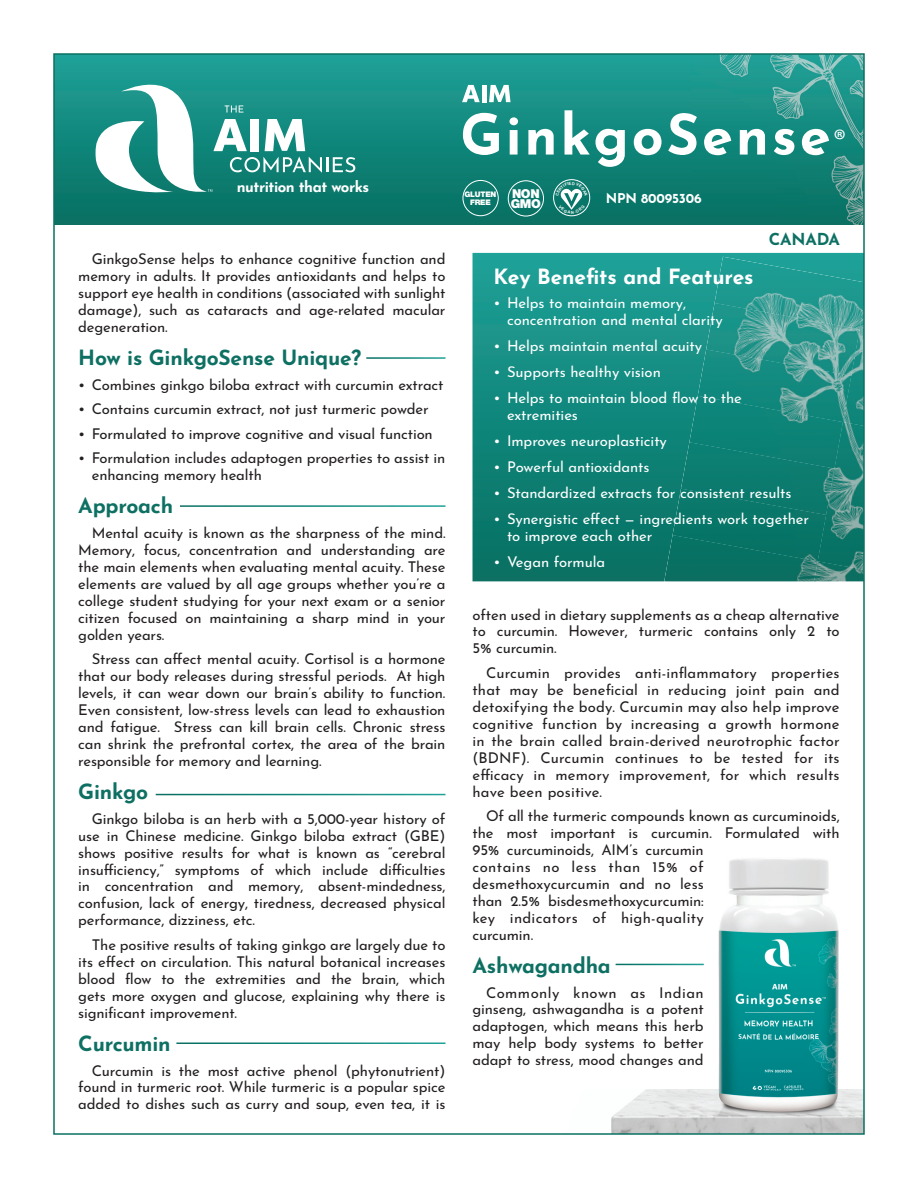
<style>
.page{position:relative;width:918px;height:1188px;background:#fff}
.page>*{position:absolute;margin:0;border:0;box-sizing:border-box;transform-origin:0 0}
.t1{font:700 56.1px "Josefin Sans";letter-spacing:.05em;color:#fff}
.t2{font:700 21px "Josefin Sans";letter-spacing:-.01em;color:#0d7062}
.t3{font:700 21px "Josefin Sans";letter-spacing:-.005em;color:#fff}
.t4{font:700 16.5px "Josefin Sans";letter-spacing:-.01em;color:#0d7062}
.t5{font:700 15px "Josefin Sans";letter-spacing:-.03em;color:#fff}
.t6{font:14.85px/17px "Josefin Sans";letter-spacing:-.01em;color:#231f20;text-align:justify}
.t7{font:14.85px/17px "Josefin Sans";letter-spacing:-.005em;color:#fff}
.t8{font:700 13.5px "Josefin Sans";letter-spacing:-.01em;color:#fff}
.t9{font:900 12.3px/10.8px "Helvetica Neue LT Std";letter-spacing:-.03em;color:#fff}
.t10{font:900 7.65px/7.6px "Helvetica Neue LT Std";letter-spacing:-.03em;color:#fff;text-align:center}
.s1{font-family:"Myriad Pro";font-weight:400;font-size:30px}
</style>
<div class="page">
<svg style="left:56px;top:56px;width:635px;height:169px;background:#12877c"></svg>
<img style="left:611px;top:1089px;width:251px;height:43px">
<svg style="left:472px;top:253px;width:390px;height:328px;background:#13897d"></svg>
<img style="left:714px;top:257px;width:148px;height:48px">
<img style="left:851px;top:305px;width:11px;height:117px">
<img style="left:706px;top:303px;width:154px;height:73px">
<img style="left:698px;top:349px;width:153px;height:73px">
<img style="left:689px;top:396px;width:154px;height:46px">
<img style="left:818px;top:422px;width:44px;height:139px">
<div style="left:681px;top:442px;width:154px;height:73px;background:#0d7e72"></div>
<div style="left:672px;top:489px;width:154px;height:72px;background:#0a776a"></div>
<div style="left:664px;top:535px;width:154px;height:46px;background:#087164"></div>
<img style="left:814px;top:561px;width:48px;height:20px">
<img style="left:691px;top:56px;width:171px;height:169px">
<svg style="left:462px;top:85px;width:18px;height:17px"></svg>
<hr style="left:482px;top:85px;width:4px;height:17px;background:#fff">
<svg style="left:489px;top:85px;width:22px;height:17px"></svg>
<div style="left:463px;top:180px;width:36px;height:36px;border:1px solid #fff;border-radius:50%"></div>
<div style="left:508px;top:180px;width:36px;height:36px;border:1px solid #fff;border-radius:50%"></div>
<svg style="left:95px;top:85px;width:273px;height:107px"></svg>
<img style="left:718px;top:858px;width:121px;height:254px">
<div style="left:553px;top:179px;width:37px;height:37px;border:1px solid #fff;border-radius:50%"></div>
<svg style="left:556px;top:182px;width:32px;height:32px"></svg>
<p class="t5" style="left:237px;top:180px;width:134px">nutrition that works</p>
<p class="t6" style="left:78px;top:252px;width:369px;text-indent:14px">GinkgoSense helps to enhance cognitive function and memory in adults. It provides antioxidants and helps to support eye health in conditions (associated with sunlight damage), such as cataracts and age-related macular degeneration.</p>
<h2 class="t2" style="left:78px;top:350px;width:284px">How is GinkgoSense Unique?</h2>
<p class="t6" style="left:78px;top:378px;width:367px">• Combines ginkgo biloba extract with curcumin extract</p>
<p class="t6" style="left:78px;top:402px;width:352px">• Contains curcumin extract, not just turmeric powder</p>
<p class="t6" style="left:78px;top:426px;width:356px">• Formulated to improve cognitive and visual function</p>
<p class="t6" style="left:92px;top:451px;width:355px;text-indent:-14px">• Formulation includes adaptogen properties to assist in enhancing memory health</p>
<h2 class="t2" style="left:78px;top:498px;width:96px">Approach</h2>
<p class="t6" style="left:78px;top:526px;width:369px;text-indent:14px">Mental acuity is known as the sharpness of the mind.<br>Memory, focus, concentration and understanding are the main elements when evaluating mental acuity. These elements are valued by all age groups whether you’re a college student studying for your next exam or a senior citizen focused on maintaining a sharp mind in your golden years.</p>
<p class="t6" style="left:78px;top:652px;width:369px;text-indent:13px">Stress can affect mental acuity. Cortisol is a hormone that our body releases during stressful periods. At high levels, it can wear down our brain’s ability to function.<br>Even consistent, low-stress levels can lead to exhaustion and fatigue. Stress can kill brain cells. Chronic stress can shrink the prefrontal cortex, the area of the brain responsible for memory and learning.</p>
<h2 class="t2" style="left:78px;top:783px;width:71px">Ginkgo</h2>
<p class="t6" style="left:78px;top:811px;width:369px;text-indent:14px">Ginkgo biloba is an herb with a 5,000-year history of use in Chinese medicine. Ginkgo biloba extract (GBE) shows positive results for what is known as “cerebral insufficiency,” symptoms of which include difficulties in concentration and memory, absent-mindedness, confusion, lack of energy, tiredness, decreased physical performance, dizziness, etc.</p>
<p class="t6" style="left:78px;top:938px;width:369px;text-indent:14px">The positive results of taking ginkgo are largely due to its effect on circulation. This natural botanical increases blood flow to the extremities and the brain, which gets more oxygen and glucose, explaining why there is significant improvement.</p>
<h2 class="t2" style="left:78px;top:1035px;width:94px">Curcumin</h2>
<p class="t6" style="left:78px;top:1063px;width:369px;text-indent:14px">Curcumin is the most active phenol (phytonutrient) found in turmeric root. While turmeric is a popular spice added to dishes such as curry and soup, even tea, it is</p>
<h1 class="t1" style="left:460px;top:112px;width:387px">GinkgoSense<span class="s1">®</span></h1>
<p class="t10" style="left:465px;top:192px;width:33px">GLUTEN<br>FREE</p>
<p class="t9" style="left:511px;top:189px;width:32px">NON<br>GMO</p>
<p class="t8" style="left:606px;top:193px;width:98px">NPN 80095306</p>
<p class="t4" style="left:769px;top:233px;width:73px">CANADA</p>
<h2 class="t3" style="left:494px;top:268px;width:262px">Key Benefits and Features</h2>
<p class="t7" style="left:507px;top:296px;width:217px;text-indent:-14px">• Helps to maintain memory, concentration and mental clarity</p>
<p class="t7" style="left:494px;top:339px;width:210px">• Helps maintain mental acuity</p>
<p class="t7" style="left:494px;top:365px;width:169px">• Supports healthy vision</p>
<p class="t7" style="left:507px;top:391px;width:237px;text-indent:-14px">• Helps to maintain blood flow to the extremities</p>
<p class="t7" style="left:494px;top:434px;width:175px">• Improves neuroplasticity</p>
<p class="t7" style="left:494px;top:460px;width:158px">• Powerful antioxidants</p>
<p class="t7" style="left:494px;top:486px;width:299px">• Standardized extracts for consistent results</p>
<p class="t7" style="left:507px;top:512px;width:304px;text-indent:-14px">• Synergistic effect — ingredients work together to improve each other</p>
<p class="t7" style="left:494px;top:555px;width:113px">• Vegan formula</p>
<p class="t6" style="left:473px;top:607px;width:369px">often used in dietary supplements as a cheap alternative to curcumin. However, turmeric contains only 2 to 5% curcumin.</p>
<p class="t6" style="left:473px;top:666px;width:369px;text-indent:14px">Curcumin provides anti-inflammatory properties that may be beneficial in reducing joint pain and detoxifying the body. Curcumin may also help improve cognitive function by increasing a growth hormone in the brain called brain-derived neurotrophic factor (BDNF). Curcumin continues to be tested for its efficacy in memory improvement, for which results have been positive.</p>
<p class="t6" style="left:473px;top:809px;width:369px;text-align:left;text-indent:14px">Of all the turmeric compounds known as curcuminoids, the most important is curcumin. Formulated with 95% curcuminoids, AIM’s curcumin<br>contains no less than 15% of desmethoxycurcumin and no less<br>than 2.5% bisdesmethoxycurcumin:<br>key indicators of high-quality<br>curcumin.</p>
<h2 class="t2" style="left:472px;top:957px;width:140px">Ashwagandha</h2>
<p class="t6" style="left:472px;top:985px;width:233px;text-indent:14px">Commonly known as Indian ginseng, ashwagandha is a potent adaptogen, which means this herb may help body systems to better adapt to stress, mood changes and</p>
</div>
